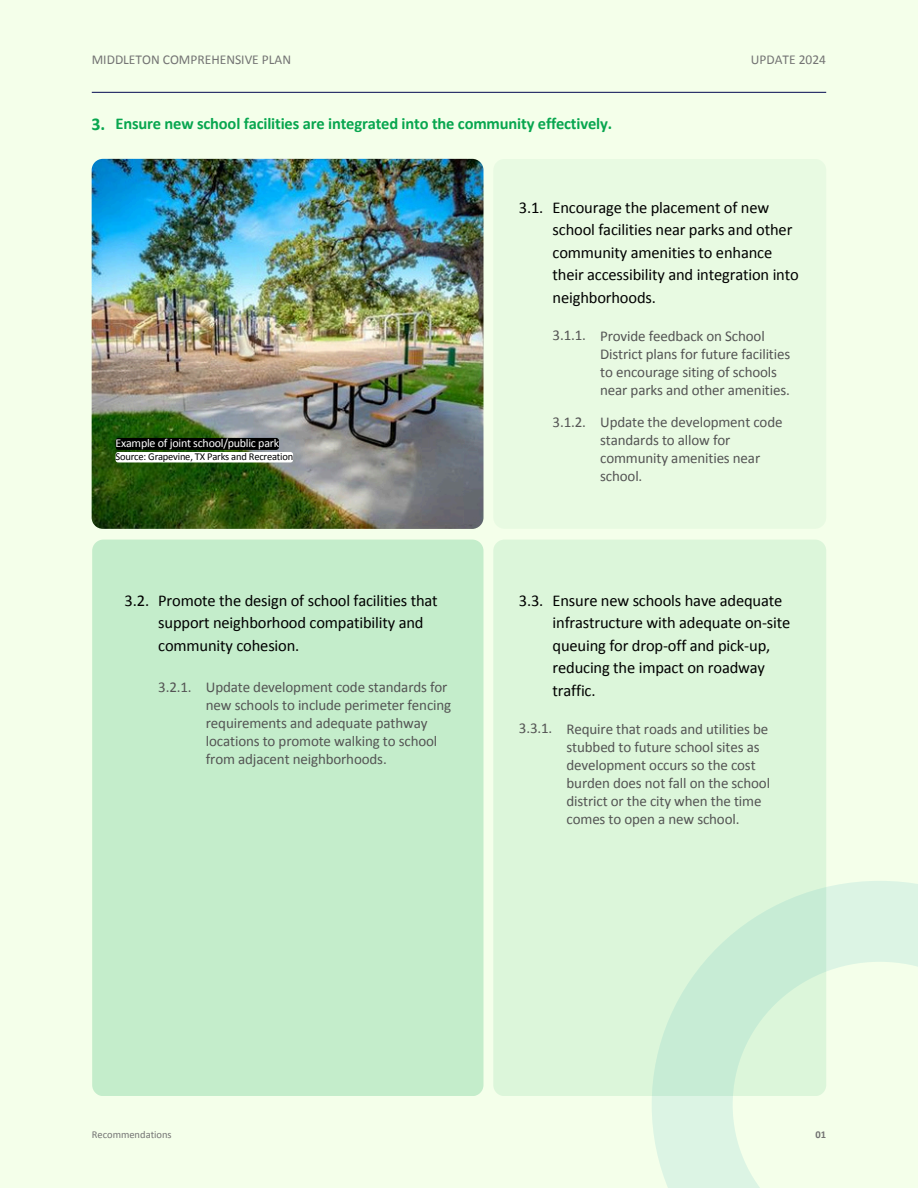
<style>
.page{position:relative;width:918px;height:1188px;background:#f4ffea}
.page>*{position:absolute;margin:0;border:0;box-sizing:border-box;transform-origin:0 0}
.t1{font:700 18px "Calibri";color:#08a64f}
.t2{font:16.5px/22.5px "Calibri";letter-spacing:-.01em;color:#000}
.t3{font:700 16.5px "Calibri";letter-spacing:-.01em;color:#08a64f}
.t4{font:15px/18px "Calibri";letter-spacing:-.01em;color:#545454}
.t5{font:13.5px "Calibri";color:#737373}
.t6{font:12px "Calibri";letter-spacing:-.02em;color:#fff}
.t7{font:10.5px "Calibri";letter-spacing:-.02em;color:#000}
.t8{font:10.5px "Calibri";color:#737373}
.t9{font:700 10.5px "Calibri";color:#737373}
</style>
<div class="page">
<hr style="left:92px;top:92px;width:734px;height:1px;background:#1e2462">
<img style="left:92px;top:159px;width:391px;height:370px;border-radius:11px">
<div style="left:116px;top:438px;width:163px;height:12px;background:#000;border-radius:3px"></div>
<div style="left:116px;top:452px;width:177px;height:10px;background:#fff;border-radius:3px"></div>
<svg style="left:652px;top:881px;width:266px;height:307px"></svg>
<div style="left:493px;top:159px;width:333px;height:369px;background:#e8fae2;border-radius:11px"></div>
<div style="left:92px;top:540px;width:391px;height:556px;background:#c4edcb;border-radius:11px"></div>
<svg style="left:493px;top:540px;width:333px;height:556px;background:#d9f5d9"></svg>
<h3 class="t5" style="left:92px;top:54px;width:201px">MIDDLETON COMPREHENSIVE PLAN</h3>
<h3 class="t5" style="left:751px;top:54px;width:77px">UPDATE 2024</h3>
<h1 class="t1" style="left:92px;top:116px;width:15px">3.</h1>
<p class="t3" style="left:116px;top:117px;width:498px">Ensure new school facilities are integrated into the community effectively.</p>
<h4 class="t2" style="left:519px;top:197px;width:26px">3.1.</h4>
<h4 class="t2" style="left:553px;top:197px;width:248px">Encourage the placement of new school facilities near parks and other community amenities to enhance their accessibility and integration into neighborhoods.</h4>
<h1 class="t6" style="left:116px;top:438px;width:165px">Example of joint school/public park</h1>
<p class="t7" style="left:116px;top:452px;width:179px">Source: Grapevine, TX Parks and Recreation</p>
<h4 class="t2" style="left:125px;top:591px;width:26px">3.2.</h4>
<h4 class="t2" style="left:158px;top:591px;width:281px">Promote the design of school facilities that support neighborhood compatibility and community cohesion.</h4>
<h2 class="t4" style="left:158px;top:679px;width:35px">3.2.1.</h2>
<h2 class="t4" style="left:206px;top:679px;width:247px">Update development code standards for new schools to include perimeter fencing requirements and adequate pathway locations to promote walking to school from adjacent neighborhoods.</h2>
<h4 class="t4" style="left:553px;top:328px;width:35px">3.1.1.</h4>
<h4 class="t4" style="left:600px;top:328px;width:192px">Provide feedback on School<br>District plans for future facilities to encourage siting of schools near parks and other amenities.</h4>
<h2 class="t4" style="left:553px;top:414px;width:35px">3.1.2.</h2>
<h2 class="t4" style="left:600px;top:414px;width:184px">Update the development code standards to allow for community amenities near school.</h2>
<h2 class="t2" style="left:519px;top:591px;width:26px">3.3.</h2>
<h2 class="t2" style="left:553px;top:591px;width:239px">Ensure new schools have adequate infrastructure with adequate on-site queuing for drop-off and pick-up, reducing the impact on roadway traffic.</h2>
<h4 class="t4" style="left:519px;top:721px;width:35px">3.3.1.</h4>
<h4 class="t4" style="left:567px;top:721px;width:205px">Require that roads and utilities be stubbed to future school sites as development occurs so the cost burden does not fall on the school district or the city when the time comes to open a new school.</h4>
<h5 class="t8" style="left:92px;top:1130px;width:81px">Recommendations</h5>
<p class="t9" style="left:816px;top:1130px;width:12px">01</p>
</div>
